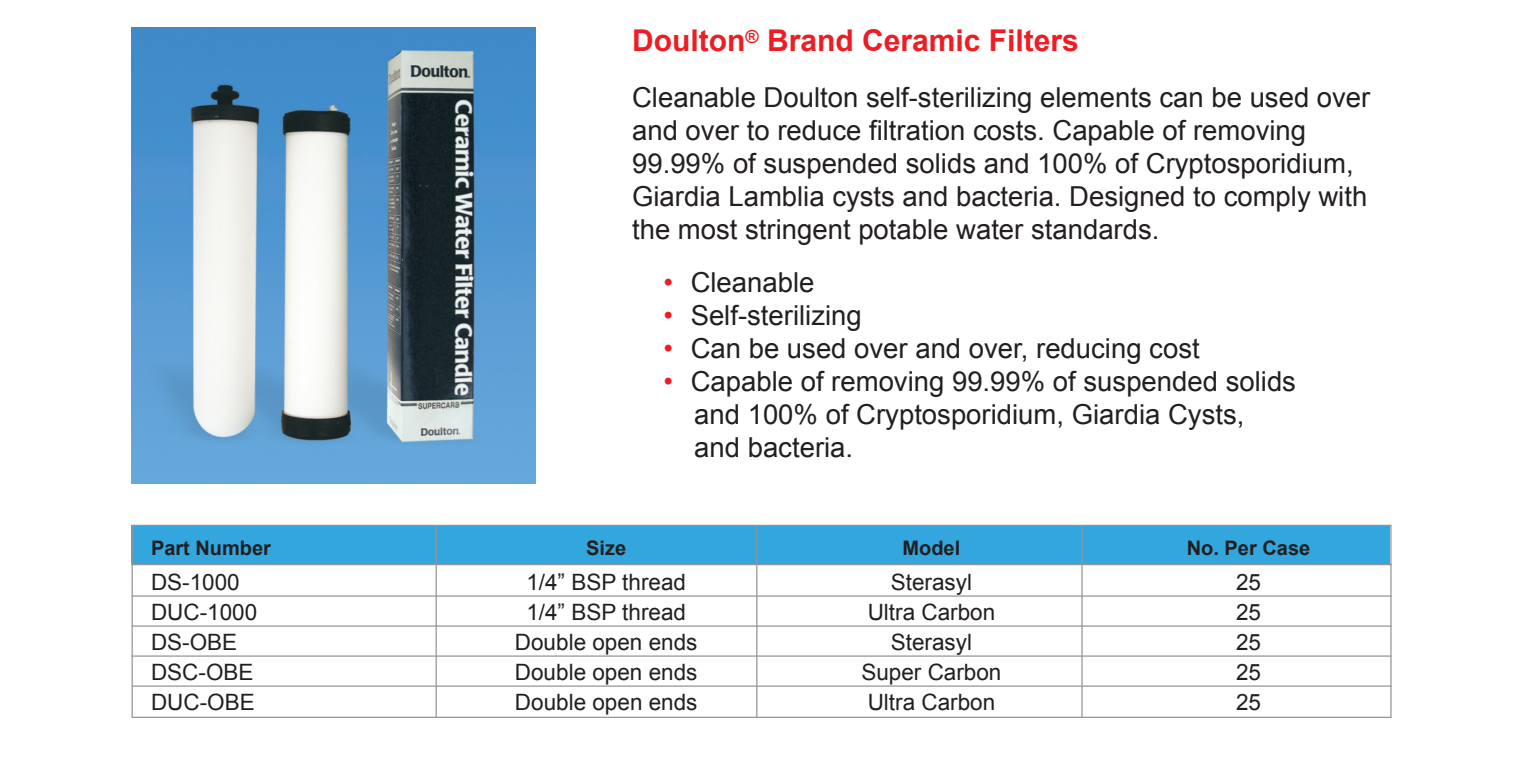
<style>
.page{position:relative;width:1530px;height:757px;background:#fff}
.page>*{position:absolute;margin:0;border:0;box-sizing:border-box;transform-origin:0 0}
.t1{font:700 30px "Arial";color:#ee1d23}
.t2{font:27.5px/33px "Arial";color:#231f20}
.t3{font:22.5px "Arial";color:#231f20}
.t4{font:700 20px "Arial";color:#231f20}
.s1{color:#ee1d23}
</style>
<div class="page">
<div style="left:132px;top:525px;width:1258px;height:39px;background:#33a6de"></div>
<div style="left:132px;top:524px;width:1260px;height:194px;border:1px solid #939598"></div>
<hr style="left:132px;top:564px;width:1260px;height:1px;background:#939598">
<hr style="left:132px;top:595px;width:1260px;height:1px;background:#939598">
<hr style="left:132px;top:625px;width:1260px;height:1px;background:#939598">
<hr style="left:132px;top:655px;width:1260px;height:1px;background:#939598">
<hr style="left:132px;top:685px;width:1260px;height:1px;background:#939598">
<hr style="left:436px;top:525px;width:1px;height:192px;background:#939598">
<hr style="left:756px;top:525px;width:1px;height:192px;background:#939598">
<hr style="left:1081px;top:525px;width:2px;height:192px;background:#939598">
<img style="left:132px;top:27px;width:403px;height:456px">
<p class="t1" style="left:632px;top:24px;width:448px">Doulton<sup>®</sup> Brand Ceramic Filters</p>
<p class="t2" style="left:632px;top:80px;width:740px">Cleanable Doulton self-sterilizing elements can be used over and over to reduce filtration costs. Capable of removing 99.99% of suspended solids and 100% of Cryptosporidium, Giardia Lamblia cysts and bacteria. Designed to comply with the most stringent potable water standards.</p>
<p class="t2" style="left:664px;top:265px;width:152px"><span class="s1">•</span> Cleanable</p>
<p class="t2" style="left:664px;top:298px;width:200px"><span class="s1">•</span> Self-sterilizing</p>
<p class="t2" style="left:664px;top:331px;width:538px"><span class="s1">•</span> Can be used over and over, reducing cost</p>
<p class="t2" style="left:694px;top:364px;width:603px;text-indent:-31px"><span class="s1">•</span> Capable of removing 99.99% of suspended solids and 100% of Cryptosporidium, Giardia Cysts, and bacteria.</p>
<p class="t4" style="left:151px;top:537px;width:122px">Part Number</p>
<p class="t4" style="left:586px;top:537px;width:42px">Size</p>
<p class="t4" style="left:903px;top:537px;width:59px">Model</p>
<p class="t4" style="left:1187px;top:537px;width:125px">No. Per Case</p>
<p class="t3" style="left:151px;top:569px;width:90px">DS-1000</p>
<p class="t3" style="left:526px;top:569px;width:161px">1/4” BSP thread</p>
<p class="t3" style="left:891px;top:569px;width:83px">Sterasyl</p>
<p class="t3" style="left:1236px;top:569px;width:27px">25</p>
<p class="t3" style="left:151px;top:599px;width:108px">DUC-1000</p>
<p class="t3" style="left:526px;top:599px;width:161px">1/4” BSP thread</p>
<p class="t3" style="left:868px;top:599px;width:129px">Ultra Carbon</p>
<p class="t3" style="left:1236px;top:599px;width:27px">25</p>
<p class="t3" style="left:151px;top:629px;width:88px">DS-OBE</p>
<p class="t3" style="left:515px;top:629px;width:184px">Double open ends</p>
<p class="t3" style="left:891px;top:629px;width:83px">Sterasyl</p>
<p class="t3" style="left:1236px;top:629px;width:27px">25</p>
<p class="t3" style="left:151px;top:659px;width:104px">DSC-OBE</p>
<p class="t3" style="left:515px;top:659px;width:184px">Double open ends</p>
<p class="t3" style="left:861px;top:659px;width:142px">Super Carbon</p>
<p class="t3" style="left:1236px;top:659px;width:27px">25</p>
<p class="t3" style="left:151px;top:689px;width:105px">DUC-OBE</p>
<p class="t3" style="left:515px;top:689px;width:184px">Double open ends</p>
<p class="t3" style="left:868px;top:689px;width:129px">Ultra Carbon</p>
<p class="t3" style="left:1236px;top:689px;width:27px">25</p>
</div>
